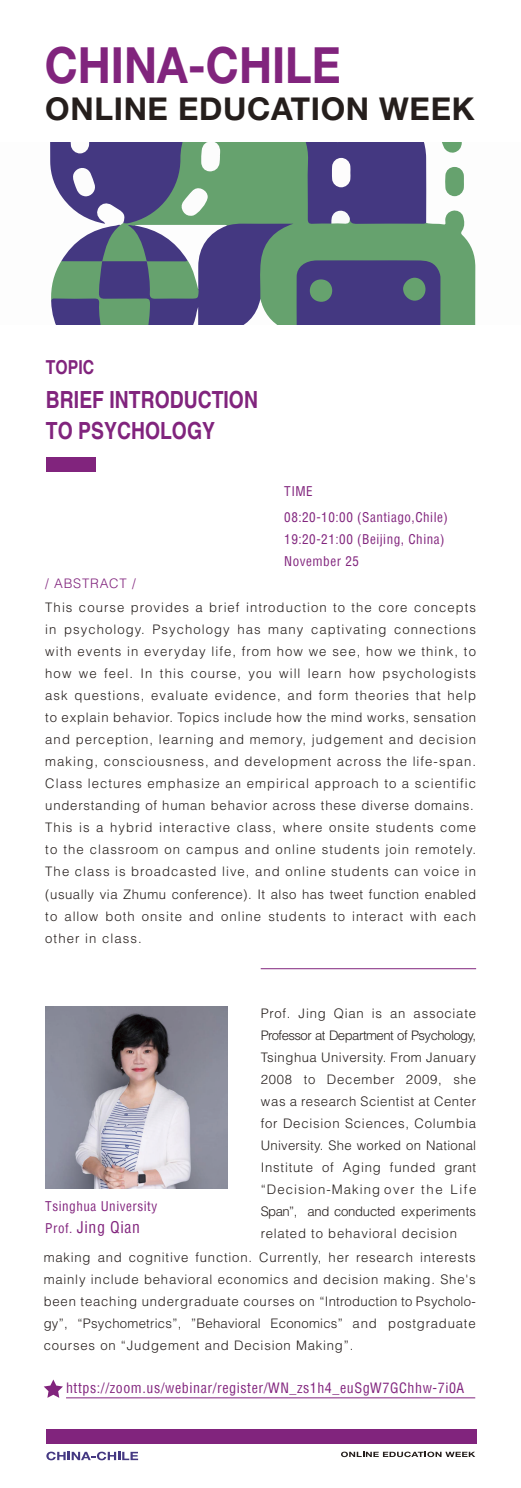
<style>
.page{position:relative;width:521px;height:1488px;background:#fff}
.page>*{position:absolute;margin:0;border:0;box-sizing:border-box;transform-origin:0 0}
.t1{font:700 49.96px "Helvetica Neue LT Std";color:#81247d;scale:.89 1}
.t2{font:700 31.5px "Helvetica Neue LT Std";letter-spacing:.02em;color:#251e1c}
.t3{font:700 condensed 23.62px/30.8px "Helvetica";color:#81247d}
.t4{font:700 condensed 19.25px "Helvetica";color:#81247d}
.t5{font:condensed 15.75px "Helvetica";letter-spacing:.04em;color:#81247d}
.t6{font:condensed 14px "Helvetica";letter-spacing:.04em;color:#81247d}
.t7{font:300 13.12px/22.1px "Helvetica";letter-spacing:.08em;color:#251e1c;text-align:justify}
.t8{font:condensed 13.12px/22.1px "Helvetica";letter-spacing:.04em;color:#81247d}
.t9{font:300 13.12px "Helvetica";letter-spacing:.06em;color:#81247d}
.s1{font-size:13.12px}
</style>
<div class="page">
<svg style="left:341px;top:1451px;width:134px;height:6px"></svg>
<svg style="left:46px;top:1451px;width:92px;height:9px"></svg>
<div style="left:46px;top:457px;width:49px;height:15px;background:#81247d"></div>
<svg style="left:464px;top:221px;width:11px;height:103px"></svg>
<svg style="left:50px;top:143px;width:414px;height:181px;background:#6a7a8b"></svg>
<div style="left:403px;top:278px;width:22px;height:23px;background:#66a26e;border-radius:50%"></div>
<div style="left:310px;top:279px;width:22px;height:23px;background:#66a26e;border-radius:50%"></div>
<hr style="left:261px;top:968px;width:215px;height:1px;background:#81247d">
<div style="left:46px;top:1429px;width:431px;height:15px;background:#81247d"></div>
<img style="left:45px;top:1006px;width:182px;height:182px">
<svg style="left:44px;top:1379px;width:19px;height:18px"></svg>
<hr style="left:66px;top:1397px;width:409px;height:1px;background:#81247d">
<h1 class="t1" style="left:45px;top:35px;width:334px">CHINA-CHILE</h1>
<h2 class="t2" style="left:45px;top:89px;width:431px">ONLINE EDUCATION WEEK</h2>
<h3 class="t4" style="left:46px;top:356px;width:50px">TOPIC</h3>
<h3 class="t3" style="left:46px;top:384px;width:214px">BRIEF INTRODUCTION<br>TO PSYCHOLOGY</h3>
<p class="t9" style="left:45px;top:575px;width:92px">/ ABSTRACT /</p>
<p class="t8" style="left:284px;top:480px;width:30px">TIME</p>
<p class="t8" style="left:284px;top:506px;width:165px">08:20-10:00 (Santiago,Chile)<br>19:20-21:00 (Beijing, China)<br>November 25</p>
<p class="t7" style="left:45px;top:596px;width:432px;text-align:left">This course provides a brief introduction to the core concepts in psychology. Psychology has many captivating connections with events in everyday life, from how we see, how we think, to how we feel. In this course, you will learn how psychologists ask questions, evaluate evidence, and form theories that help to explain behavior. Topics include how the mind works, sensation and perception, learning and memory, judgement and decision making, consciousness, and development across the life-span.<br>Class lectures emphasize an empirical approach to a scientific understanding of human behavior across these diverse domains.<br>This is a hybrid interactive class, where onsite students come to the classroom on campus and online students join remotely.<br>The class is broadcasted live, and online students can voice in (usually via Zhumu conference). It also has tweet function enabled to allow both onsite and online students to interact with each other in class.</p>
<p class="t8" style="left:45px;top:1195px;width:113px">Tsinghua University</p>
<p class="t5" style="left:45px;top:1217px;width:96px"><span class="s1">Prof.</span> Jing Qian</p>
<p class="t7" style="left:261px;top:1002px;width:217px">Prof. Jing Qian is an associate Professor at Department of Psychology, Tsinghua University. From January 2008 to December 2009, she was a research Scientist at Center for Decision Sciences, Columbia University. She worked on National Institute of Aging funded grant “Decision-Making over the Life Span”, and conducted experiments related to behavioral decision</p>
<p class="t7" style="left:44px;top:1245px;width:433px">making and cognitive function. Currently, her research interests mainly include behavioral economics and decision making. She's been teaching undergraduate courses on “Introduction to Psycholo&shy;gy”, “Psychometrics”, ”Behavioral Economics” and postgraduate courses on “Judgement and Decision Making”.</p>
<p class="t6" style="left:66px;top:1378px;width:400px">https://zoom.us/webinar/register/WN_zs1h4_euSgW7GChhw-7i0A</p>
</div>
